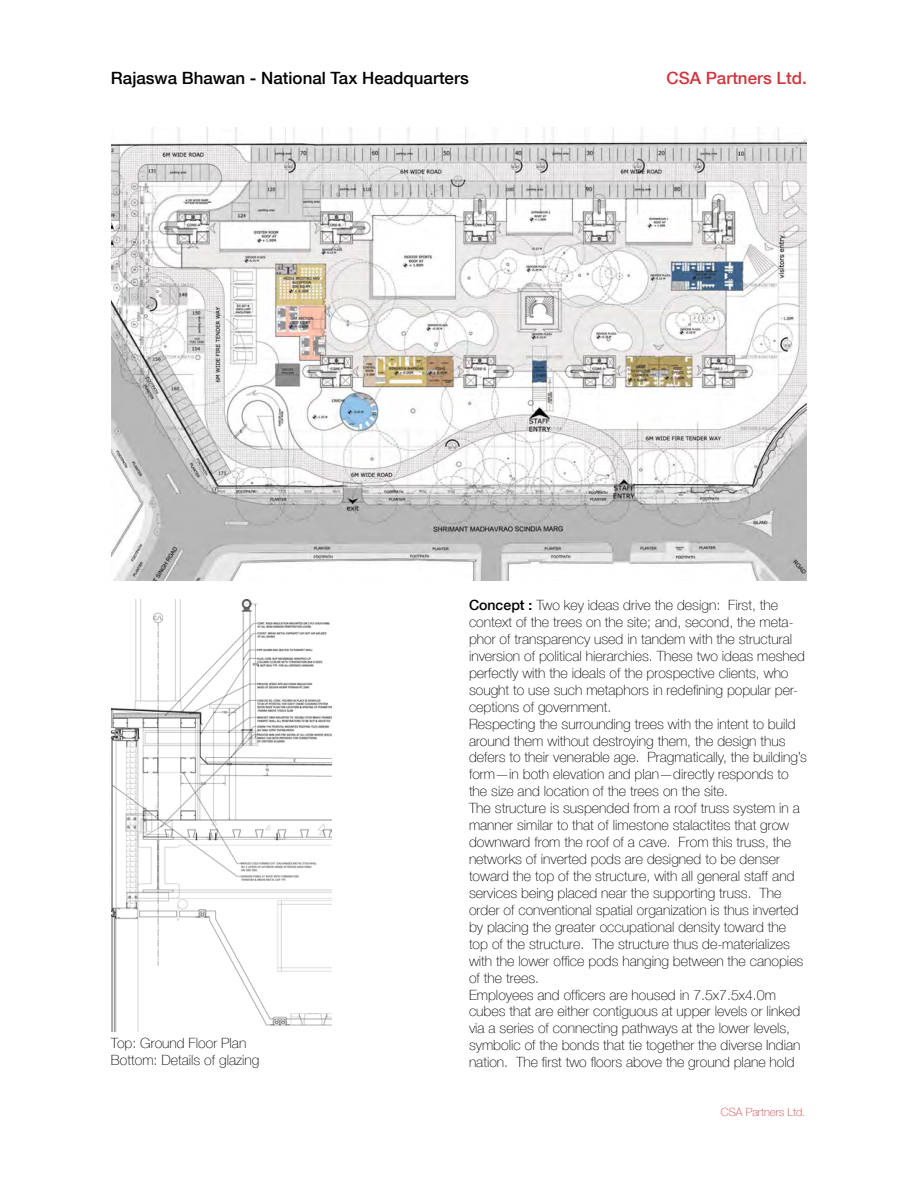
<style>
.page{position:relative;width:918px;height:1188px;background:#fff}
.page>*{position:absolute;margin:0;border:0;box-sizing:border-box;transform-origin:0 0}
.t1{font:500 16.95px "Helvetica Neue LT Com";color:#000}
.t2{font:500 16.95px "Helvetica Neue LT Com";color:#d1353d}
.t3{font:100 14.1px/17px "Helvetica Neue LT Com";color:#000}
.t4{font:100 11.25px "Helvetica Neue LT Com";color:#d1353d}
.s1{font-weight:500}
</style>
<div class="page">
<img style="left:111px;top:127px;width:696px;height:453px">
<img style="left:111px;top:600px;width:220px;height:431px">
<p class="t1" style="left:111px;top:72px;width:359px">Rajaswa Bhawan - National Tax Headquarters</p>
<p class="t2" style="left:666px;top:72px;width:142px">CSA Partners Ltd.</p>
<p class="t3" style="left:111px;top:1035px;width:150px">Top: Ground Floor Plan<br>Bottom: Details of glazing</p>
<p class="t3" style="left:469px;top:598px;width:339px"><span class="s1">Concept :</span> Two key ideas drive the design: First, the context of the trees on the site; and, second, the meta&shy;phor of transparency used in tandem with the structural inversion of political hierarchies. These two ideas meshed perfectly with the ideals of the prospective clients, who sought to use such metaphors in redefining popular per&shy;ceptions of government.<br>Respecting the surrounding trees with the intent to build around them without destroying them, the design thus defers to their venerable age. Pragmatically, the building’s form—in both elevation and plan—directly responds to the size and location of the trees on the site.<br>The structure is suspended from a roof truss system in a manner similar to that of limestone stalactites that grow downward from the roof of a cave. From this truss, the networks of inverted pods are designed to be denser toward the top of the structure, with all general staff and services being placed near the supporting truss. The order of conventional spatial organization is thus inverted by placing the greater occupational density toward the top of the structure. The structure thus de-materializes with the lower office pods hanging between the canopies of the trees.<br>Employees and officers are housed in 7.5x7.5x4.0m cubes that are either contiguous at upper levels or linked via a series of connecting pathways at the lower levels, symbolic of the bonds that tie together the diverse Indian nation. The first two floors above the ground plane hold</p>
<p class="t4" style="left:721px;top:1107px;width:86px">CSA Partners Ltd.</p>
</div>
